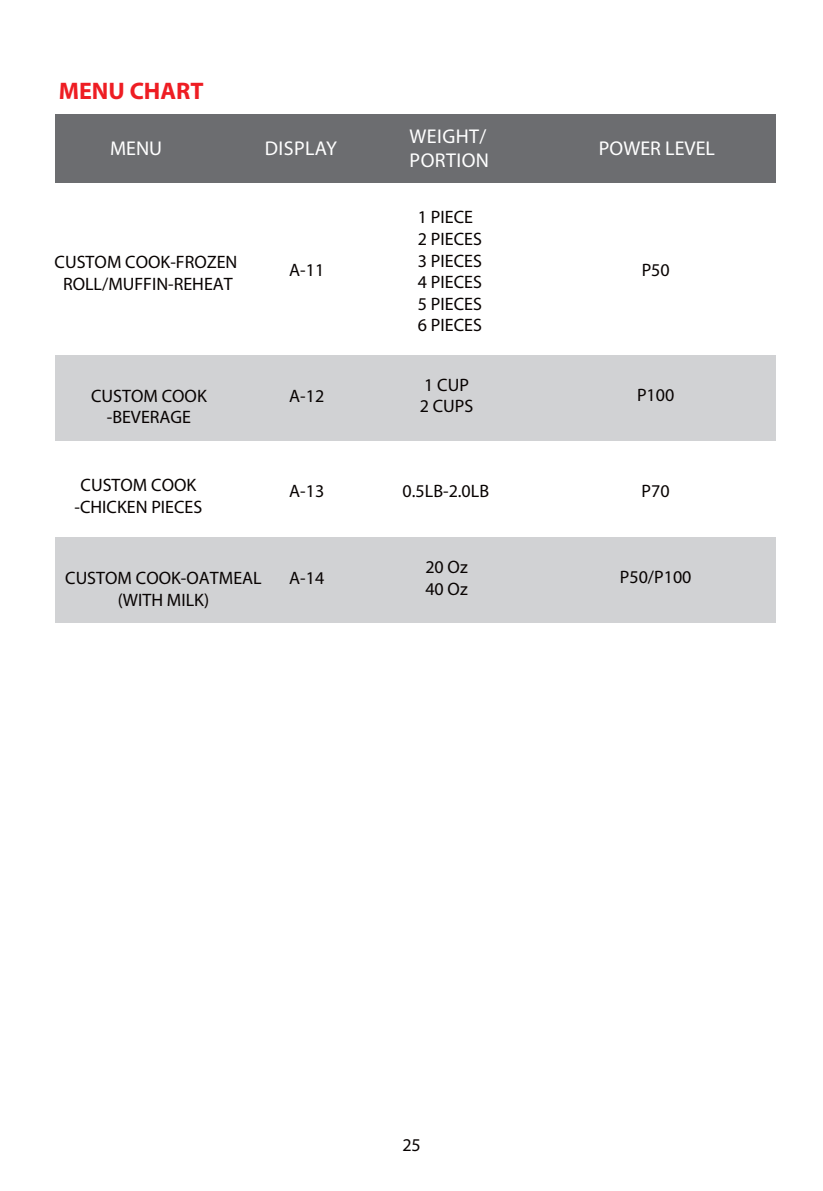
<style>
.page{position:relative;width:823px;height:1191px;background:#fff}
.page>*{position:absolute;margin:0;border:0;box-sizing:border-box;transform-origin:0 0}
.t1{font:700 24px "Myriad Pro";color:#ee1d23}
.t2{font:20px/23.8px "Myriad Pro";letter-spacing:.02em;color:#fff}
.t3{font:20px "Myriad Pro";color:#fff}
.t4{font:18px/21.6px "Myriad Pro";color:#080302;text-align:center}
</style>
<div class="page">
<div style="left:55px;top:355px;width:720px;height:85px;background:#d1d2d4"></div>
<div style="left:55px;top:114px;width:720px;height:68px;background:#6c6d70"></div>
<div style="left:55px;top:537px;width:720px;height:85px;background:#d1d2d4"></div>
<h1 class="t1" style="left:59px;top:75px;width:146px">MENU CHART</h1>
<p class="t2" style="left:110px;top:136px;width:54px">MENU</p>
<p class="t2" style="left:265px;top:136px;width:73px">DISPLAY</p>
<p class="t2" style="left:409px;top:124px;width:81px">WEIGHT/<br>PORTION</p>
<p class="t3" style="left:598px;top:136px;width:117px">POWER LEVEL</p>
<p class="t4" style="left:55px;top:251px;width:184px">CUSTOM COOK-FROZEN<br>ROLL/MUFFIN-REHEAT</p>
<p class="t4" style="left:91px;top:385px;width:117px">CUSTOM COOK -BEVERAGE</p>
<p class="t4" style="left:289px;top:259px;width:37px">A-11</p>
<p class="t4" style="left:289px;top:385px;width:37px">A-12</p>
<p class="t4" style="left:417px;top:206px;width:65px;text-align:left">1 PIECE<br>2 PIECES<br>3 PIECES<br>4 PIECES<br>5 PIECES<br>6 PIECES</p>
<p class="t4" style="left:419px;top:374px;width:55px;text-align:left">1 CUP<br>2 CUPS</p>
<p class="t4" style="left:641px;top:259px;width:30px">P50</p>
<p class="t4" style="left:636px;top:384px;width:39px">P100</p>
<p class="t4" style="left:74px;top:474px;width:129px">CUSTOM COOK -CHICKEN PIECES</p>
<p class="t4" style="left:289px;top:480px;width:37px">A-13</p>
<p class="t4" style="left:402px;top:480px;width:88px">0.5LB-2.0LB</p>
<p class="t4" style="left:641px;top:480px;width:30px">P70</p>
<p class="t4" style="left:65px;top:567px;width:198px">CUSTOM COOK-OATMEAL (WITH MILK)</p>
<p class="t4" style="left:289px;top:567px;width:37px">A-14</p>
<p class="t4" style="left:425px;top:556px;width:44px;text-align:left">20 Oz<br>40 Oz</p>
<p class="t4" style="left:619px;top:566px;width:73px">P50/P100</p>
<p class="t4" style="left:402px;top:1134px;width:20px">25</p>
</div>
